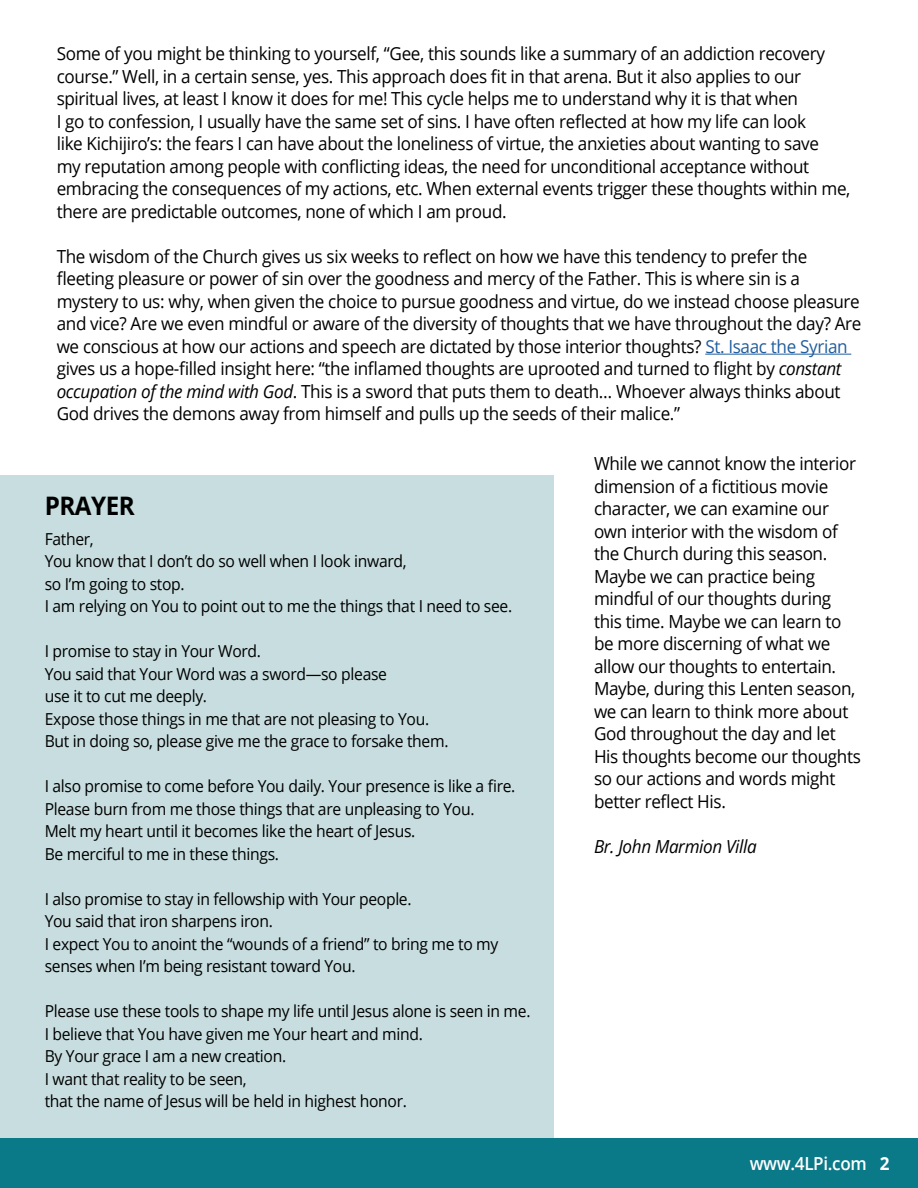
<style>
.page{position:relative;width:918px;height:1188px;background:#fff}
.page>*{position:absolute;margin:0;border:0;box-sizing:border-box;transform-origin:0 0}
.t1{font:700 25.5px "Open Sans";letter-spacing:-.02em;color:#000;scale:.95 1}
.t2{font:18px/22.5px "Open Sans";letter-spacing:-.02em;color:#000;scale:.95 1}
.t3{font:italic 18px "Open Sans";letter-spacing:-.02em;color:#000;scale:.95 1}
.t4{font:600 18px "Open Sans";letter-spacing:-.02em;color:#fff;scale:.95 1}
.t5{font:16.5px/22.5px "Open Sans";letter-spacing:-.02em;color:#000;scale:.95 1}
.s1{color:#215e9e}
.s2{font-style:italic}
.s3{font-weight:700}
</style>
<div class="page">
<hr style="left:705px;top:354px;width:146px;height:1px;background:#215e9e">
<div style="left:0;top:475px;width:554px;height:664px;background:#c7dddf"></div>
<div style="left:0;top:1138px;width:918px;height:50px;background:#0a7988"></div>
<p class="t2" style="left:57px;top:42px;width:837px">Some of you might be thinking to yourself, “Gee, this sounds like a summary of an addiction recovery course.” Well, in a certain sense, yes. This approach does fit in that arena. But it also applies to our spiritual lives, at least I know it does for me! This cycle helps me to understand why it is that when<br>I go to confession, I usually have the same set of sins. I have often reflected at how my life can look<br>like Kichijiro’s: the fears I can have about the loneliness of virtue, the anxieties about wanting to save<br>my reputation among people with conflicting ideas, the need for unconditional acceptance without embracing the consequences of my actions, etc. When external events trigger these thoughts within me, there are predictable outcomes, none of which I am proud.</p>
<p class="t2" style="left:57px;top:245px;width:849px">The wisdom of the Church gives us six weeks to reflect on how we have this tendency to prefer the fleeting pleasure or power of sin over the goodness and mercy of the Father. This is where sin is a mystery to us: why, when given the choice to pursue goodness and virtue, do we instead choose pleasure and vice? Are we even mindful or aware of the diversity of thoughts that we have throughout the day? Are we conscious at how our actions and speech are dictated by those interior thoughts? <span class="s1">St. Isaac the Syrian </span>gives us a hope-filled insight here: “the inflamed thoughts are uprooted and turned to flight by <span class="s2">constant occupation of the mind with God</span>. This is a sword that puts them to death… Whoever always thinks about God drives the demons away from himself and pulls up the seeds of their malice.”</p>
<h1 class="t1" style="left:45px;top:487px;width:96px">PRAYER</h1>
<p class="t5" style="left:45px;top:527px;width:494px">Father,<br>You know that I don’t do so well when I look inward,<br>so I’m going to stop.<br>I am relying on You to point out to me the things that I need to see.</p>
<p class="t5" style="left:45px;top:639px;width:427px">I promise to stay in Your Word.<br>You said that Your Word was a sword—so please<br>use it to cut me deeply.<br>Expose those things in me that are not pleasing to You.<br>But in doing so, please give me the grace to forsake them.</p>
<p class="t5" style="left:45px;top:774px;width:497px">I also promise to come before You daily. Your presence is like a fire.<br>Please burn from me those things that are unpleasing to You.<br>Melt my heart until it becomes like the heart of Jesus.<br>Be merciful to me in these things.</p>
<p class="t5" style="left:45px;top:887px;width:479px">I also promise to stay in fellowship with Your people.<br>You said that iron sharpens iron.<br>I expect You to anoint the “wounds of a friend” to bring me to my senses when I’m being resistant toward You.</p>
<p class="t5" style="left:45px;top:999px;width:513px">Please use these tools to shape my life until Jesus alone is seen in me.<br>I believe that You have given me Your heart and mind.<br>By Your grace I am a new creation.<br>I want that reality to be seen,<br>that the name of Jesus will be held in highest honor.</p>
<p class="t2" style="left:594px;top:452px;width:283px">While we cannot know the interior dimension of a fictitious movie character, we can examine our own interior with the wisdom of the Church during this season.<br>Maybe we can practice being mindful of our thoughts during this time. Maybe we can learn to be more discerning of what we allow our thoughts to entertain.<br>Maybe, during this Lenten season, we can learn to think more about<br>God throughout the day and let<br>His thoughts become our thoughts so our actions and words might better reflect His.</p>
<p class="t3" style="left:594px;top:834px;width:173px">Br. John Marmion Villa</p>
<p class="t4" style="left:750px;top:1151px;width:149px">www.4LPi.com <span class="s3">2</span></p>
</div>
